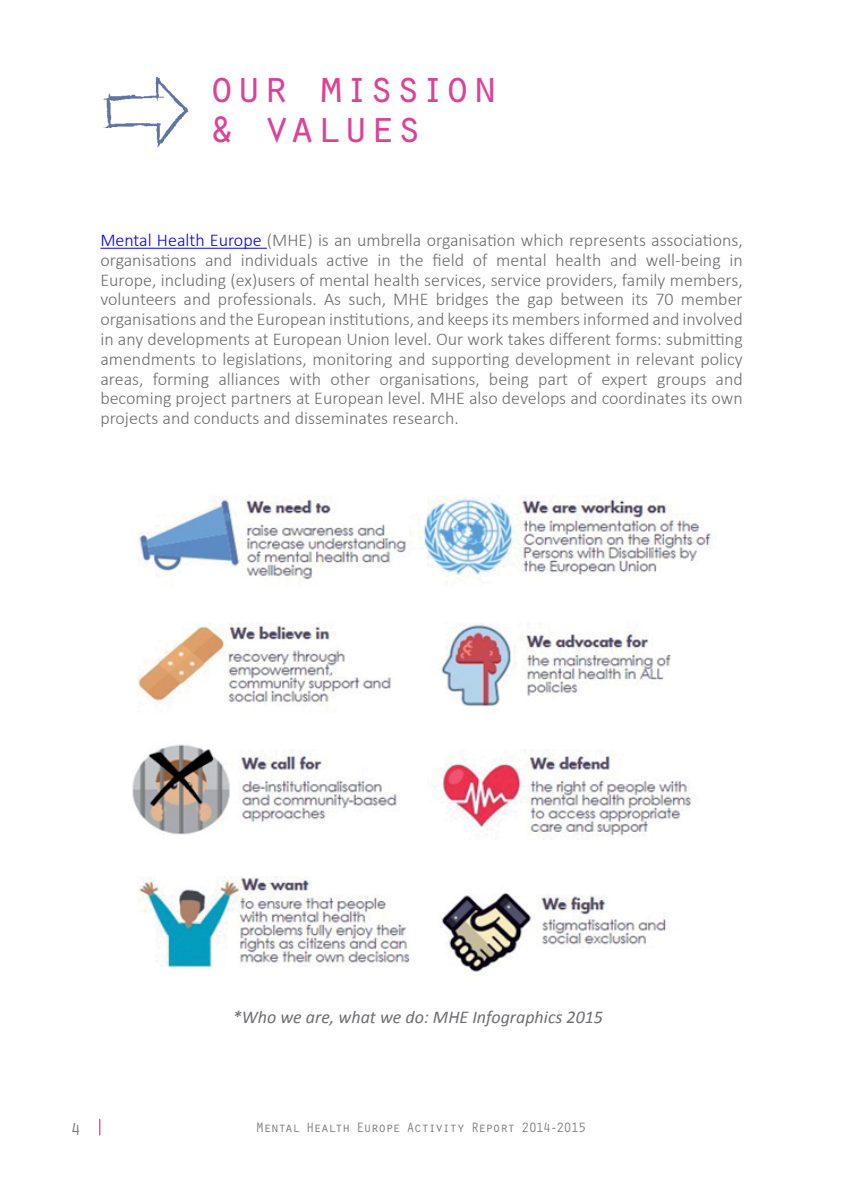
<style>
.page{position:relative;width:842px;height:1191px;background:#fff}
.page>*{position:absolute;margin:0;border:0;box-sizing:border-box;transform-origin:0 0}
.t1{font:46px/40px "Orator Std";letter-spacing:-.025em;color:#dc4398}
.t2{font:300 18px/19.8px "Calibri";color:#6d6e71;text-align:justify}
.t3{font:italic 18px "Calibri";color:#6d6e71}
.t4{font:18px "Orator Std";color:#808285}
.t5{font:14px "Orator Std";letter-spacing:-.08em;color:#808285}
.s1{color:#00f}
</style>
<div class="page">
<svg style="left:99px;top:1119px;width:1px;height:16px"></svg>
<hr style="left:100px;top:248px;width:167px;height:1px;background:#00f">
<img style="left:132px;top:495px;width:584px;height:477px">
<img style="left:103px;top:77px;width:86px;height:71px">
<h1 class="t1" style="left:208px;top:65px;width:292px">our mission &amp; values</h1>
<p class="t2" style="left:100px;top:230px;width:644px"><span class="s1">Mental Health Europe</span> (MHE) is an umbrella organisation which represents associations, organisations and individuals active in the field of mental health and well-being in Europe, including (ex)users of mental health services, service providers, family members, volunteers and professionals. As such, MHE bridges the gap between its 70 member organisations and the European institutions, and keeps its members informed and involved in any developments at European Union level. Our work takes different forms: submitting amendments to legislations, monitoring and supporting development in relevant policy areas, forming alliances with other organisations, being part of expert groups and becoming project partners at European level. MHE also develops and coordinates its own projects and conducts and disseminates research.</p>
<p class="t3" style="left:233px;top:1004px;width:372px">*Who we are, what we do: MHE Infographics 2015</p>
<p class="t4" style="left:71px;top:1116px;width:12px">4</p>
<p class="t5" style="left:256px;top:1117px;width:332px">Mental Health Europe Activity Report 2014-2015</p>
</div>
